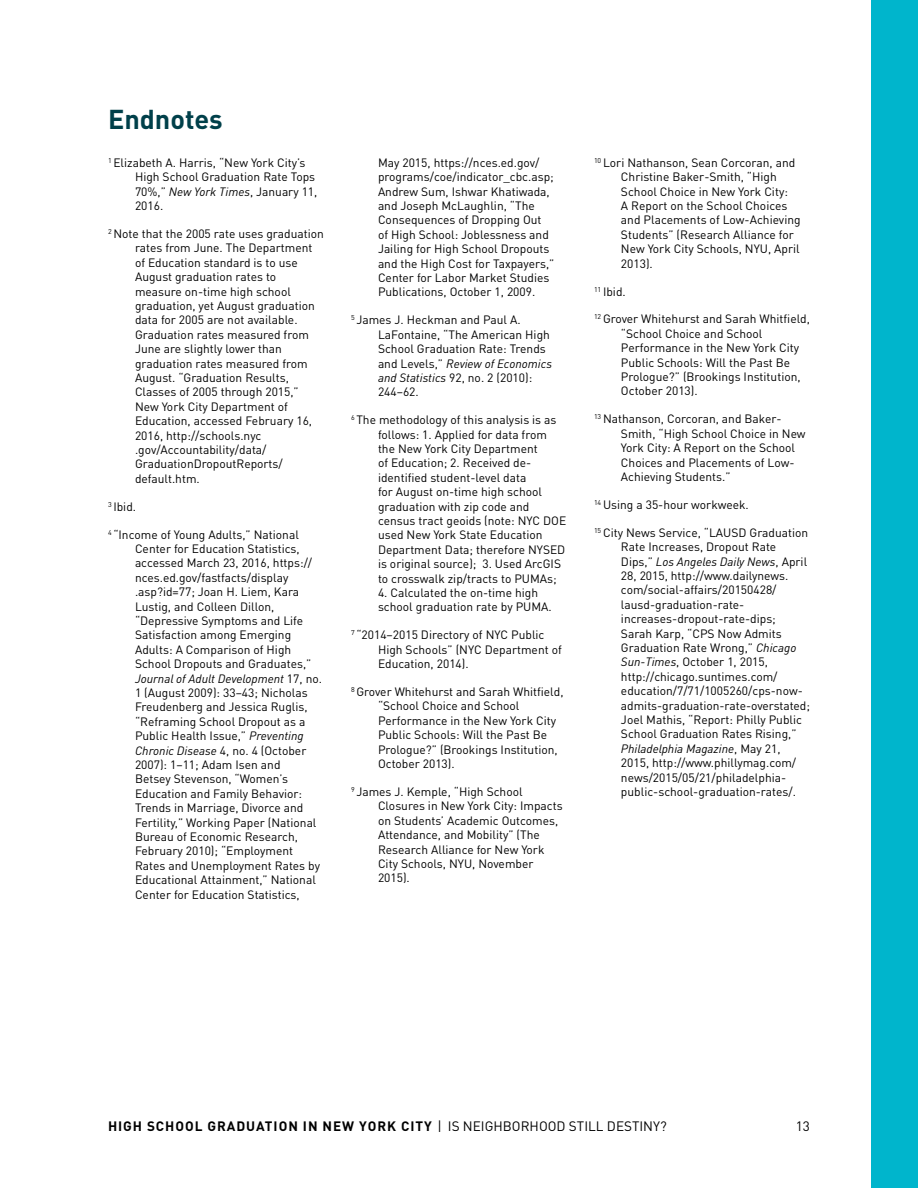
<style>
.page{position:relative;width:918px;height:1188px;background:#fff}
.page>*{position:absolute;margin:0;border:0;box-sizing:border-box;transform-origin:0 0}
.t1{font:700 27px "DINOT";color:#00404a}
.t2{font:700 13.5px "DINOT";letter-spacing:.07em;color:#000}
.t3{font:13.5px "DINOT";color:#000}
.t4{font:12px/14.4px "DINOT";color:#000}
.s1{font-style:italic}
.s2{font-weight:400}
</style>
<div class="page">
<div style="left:872px;top:0;width:46px;height:1188px;background:#00b5cc"></div>
<h1 class="t1" style="left:108px;top:101px;width:116px">Endnotes</h1>
<p class="t4" style="left:135px;top:155px;width:184px;text-indent:-27px"><sup>1</sup> Elizabeth A. Harris, “New York City’s<br>High School Graduation Rate Tops<br>70%,” <span class="s1">New York Times</span>, January 11,<br>2016.</p>
<p class="t4" style="left:135px;top:226px;width:190px;text-indent:-27px"><sup>2</sup> Note that the 2005 rate uses graduation rates from June. The Department of Education standard is to use<br>August graduation rates to measure on-time high school graduation, yet August graduation data for 2005 are not available.<br>Graduation rates measured from<br>June are slightly lower than graduation rates measured from<br>August. “Graduation Results,<br>Classes of 2005 through 2015,”<br>New York City Department of<br>Education, accessed February 16,<br>2016, http://schools.nyc .gov/Accountability/data/<br>GraduationDropoutReports/ default.htm.</p>
<p class="t4" style="left:108px;top:499px;width:30px"><sup>3</sup> Ibid.</p>
<p class="t4" style="left:135px;top:527px;width:189px;text-indent:-27px"><sup>4</sup> “Income of Young Adults,” National<br>Center for Education Statistics, accessed March 23, 2016, https:// nces.ed.gov/fastfacts/display .asp?id=77; Joan H. Liem, Kara<br>Lustig, and Colleen Dillon, “Depressive Symptoms and Life<br>Satisfaction among Emerging<br>Adults: A Comparison of High<br>School Dropouts and Graduates,”<br><span class="s1">Journal of Adult Development</span> 17, no.<br>1 (August 2009): 33–43; Nicholas<br>Freudenberg and Jessica Ruglis, “Reframing School Dropout as a<br>Public Health Issue,” <span class="s1">Preventing<br>Chronic Disease</span> 4, no. 4 (October<br>2007): 1–11; Adam Isen and<br>Betsey Stevenson, “Women’s<br>Education and Family Behavior:<br>Trends in Marriage, Divorce and<br>Fertility,” Working Paper (National<br>Bureau of Economic Research,<br>February 2010); “Employment<br>Rates and Unemployment Rates by<br>Educational Attainment,” National<br>Center for Education Statistics,</p>
<p class="t4" style="left:378px;top:155px;width:178px">May 2015, https://nces.ed.gov/ programs/coe/indicator_cbc.asp;<br>Andrew Sum, Ishwar Khatiwada, and Joseph McLaughlin, “The<br>Consequences of Dropping Out of High School: Joblessness and<br>Jailing for High School Dropouts and the High Cost for Taxpayers,”<br>Center for Labor Market Studies<br>Publications, October 1, 2009.</p>
<p class="t4" style="left:378px;top:312px;width:176px;text-indent:-27px"><sup>5</sup> James J. Heckman and Paul A.<br>LaFontaine, “The American High<br>School Graduation Rate: Trends and Levels,” <span class="s1">Review of Economics and Statistics</span> 92, no. 2 (2010):<br>244–62.</p>
<p class="t4" style="left:378px;top:412px;width:190px;text-indent:-27px"><sup>6</sup> The methodology of this analysis is as follows: 1. Applied for data from the New York City Department<br>of Education; 2. Received de&shy;identified student-level data<br>for August on-time high school graduation with zip code and census tract geoids (note: NYC DOE used New York State Education<br>Department Data; therefore NYSED is original source); 3. Used ArcGIS to crosswalk zip/tracts to PUMAs;</p>
<p class="t4" style="left:378px;top:585px;width:175px">4. Calculated the on-time high school graduation rate by PUMA.</p>
<p class="t4" style="left:378px;top:627px;width:185px;text-indent:-27px"><sup>7</sup> “2014–2015 Directory of NYC Public<br>High Schools” (NYC Department of<br>Education, 2014).</p>
<p class="t4" style="left:378px;top:684px;width:187px;text-indent:-27px"><sup>8</sup> Grover Whitehurst and Sarah Whitfield, “School Choice and School<br>Performance in the New York City<br>Public Schools: Will the Past Be<br>Prologue?” (Brookings Institution,<br>October 2013).</p>
<p class="t4" style="left:378px;top:784px;width:186px;text-indent:-27px"><sup>9</sup> James J. Kemple, “High School<br>Closures in New York City: Impacts on Students’ Academic Outcomes,<br>Attendance, and Mobility” (The<br>Research Alliance for New York<br>City Schools, NYU, November<br>2015).</p>
<p class="t4" style="left:621px;top:155px;width:181px;text-indent:-27px"><sup>10</sup> Lori Nathanson, Sean Corcoran, and<br>Christine Baker-Smith, “High<br>School Choice in New York City:<br>A Report on the School Choices and Placements of Low-Achieving<br>Students” (Research Alliance for<br>New York City Schools, NYU, April<br>2013).</p>
<p class="t4" style="left:594px;top:284px;width:33px"><sup>11</sup> Ibid.</p>
<p class="t4" style="left:621px;top:311px;width:191px;text-indent:-27px"><sup>12</sup> Grover Whitehurst and Sarah Whitfield, “School Choice and School<br>Performance in the New York City<br>Public Schools: Will the Past Be<br>Prologue?” (Brookings Institution,<br>October 2013).</p>
<p class="t4" style="left:621px;top:411px;width:186px;text-indent:-27px"><sup>13</sup> Nathanson, Corcoran, and Baker-<br>Smith, “High School Choice in New<br>York City: A Report on the School<br>Choices and Placements of Low-<br>Achieving Students.”</p>
<p class="t4" style="left:594px;top:497px;width:156px"><sup>14</sup> Using a 35-hour workweek.</p>
<p class="t4" style="left:621px;top:525px;width:191px;text-indent:-27px"><sup>15</sup> City News Service, “LAUSD Graduation Rate Increases, Dropout Rate Dips,” <span class="s1">Los Angeles Daily News</span>, April 28, 2015, http://www.dailynews. com/social-affairs/20150428/ lausd-graduation-rate&shy;increases-dropout-rate-dips; Sarah Karp, “CPS Now Admits Graduation Rate Wrong,” <span class="s1">Chicago Sun-Times</span>, October 1, 2015, http://chicago.suntimes.com/ education/7/71/1005260/cps-now&shy;admits-graduation-rate-overstated; Joel Mathis, “Report: Philly Public School Graduation Rates Rising,” <span class="s1">Philadelphia Magazine</span>, May 21, 2015, http://www.phillymag.com/ news/2015/05/21/philadelphia&shy;public-school-graduation-rates/.</p>
<p class="t2" style="left:108px;top:1117px;width:560px">HIGH SCHOOL GRADUATION IN NEW YORK CITY <span class="s2">| IS NEIGHBORHOOD STILL DESTINY?</span></p>
<p class="t3" style="left:796px;top:1117px;width:16px">13</p>
</div>
